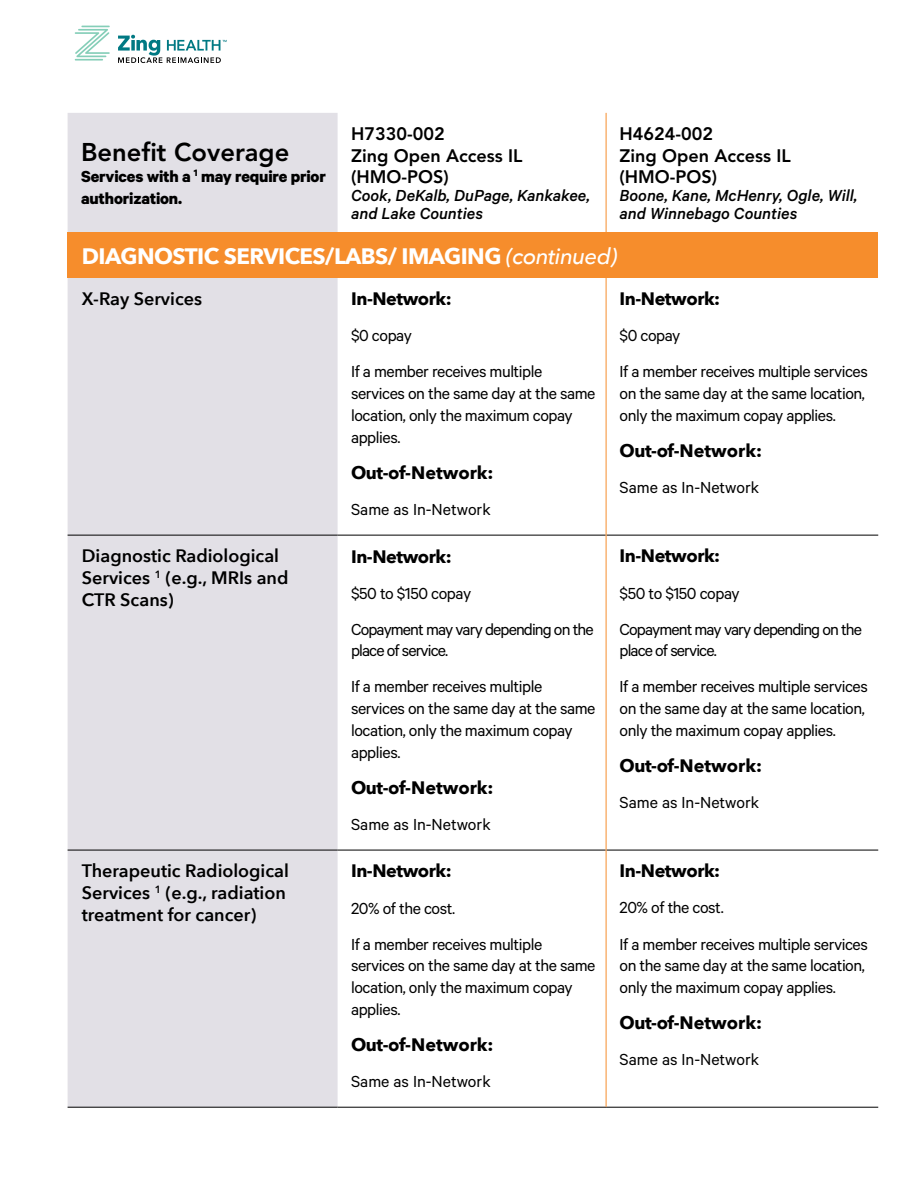
<style>
.page{position:relative;width:918px;height:1188px;background:#fff}
.page>*{position:absolute;margin:0;border:0;box-sizing:border-box;transform-origin:0 0}
.t1{font:800 25.5px "Avenir";color:#000}
.t2{font:700 22.35px "Avenir Next";letter-spacing:-.025em;color:#fff}
.t3{font:18px/21.8px "Calibre";letter-spacing:-.025em;color:#000}
.t4{font:600 18px/21.8px "Avenir Next";color:#000}
.t5{font:18px "Calibre";color:#000}
.t6{font:italic 500 18px/18px "Calibre";color:#000}
.t7{font:700 18px "Avenir Next";color:#000}
.t8{font:18px/36px "Calibre";letter-spacing:-.05em;color:#000}
.t9{font:800 18px/21.6px "Avenir";color:#000}
.t10{font:700 18px "Avenir Next";letter-spacing:-.025em;color:#000}
.t11{font:700 18px/21.8px "Calibre";letter-spacing:-.01em;color:#000}
.s1{font-weight:500;font-style:italic}
</style>
<div class="page">
<hr style="left:75px;top:59px;width:28px;height:2px;background:#85ceb8">
<svg style="left:75px;top:26px;width:35px;height:31px"></svg>
<svg style="left:118px;top:35px;width:109px;height:28px"></svg>
<div style="left:68px;top:113px;width:270px;height:994px;background:#e2e0e6"></div>
<div style="left:68px;top:233px;width:810px;height:45px;background:#f68d2c"></div>
<hr style="left:68px;top:535px;width:270px;height:1px;background:#000">
<hr style="left:68px;top:850px;width:270px;height:1px;background:#000">
<hr style="left:68px;top:1107px;width:270px;height:1px;background:#000">
<hr style="left:338px;top:535px;width:268px;height:1px;background:#000">
<hr style="left:338px;top:850px;width:268px;height:1px;background:#000">
<hr style="left:338px;top:1107px;width:268px;height:1px;background:#000">
<hr style="left:606px;top:535px;width:272px;height:1px;background:#000">
<hr style="left:606px;top:850px;width:272px;height:1px;background:#000">
<hr style="left:606px;top:1107px;width:272px;height:1px;background:#000">
<hr style="left:606px;top:278px;width:1px;height:257px;background:#f68d2c">
<hr style="left:606px;top:535px;width:1px;height:315px;background:#f68d2c">
<hr style="left:606px;top:850px;width:1px;height:257px;background:#f68d2c">
<hr style="left:606px;top:113px;width:1px;height:120px;background:#f68d2c">
<h1 class="t1" style="left:81px;top:137px;width:210px">Benefit Coverage</h1>
<p class="t11" style="left:81px;top:165px;width:246px">Services with a <sup>1</sup> may require prior authorization.</p>
<p class="t9" style="left:351px;top:123px;width:173px">H7330-002<br>Zing Open Access IL (HMO-POS)</p>
<p class="t6" style="left:351px;top:186px;width:240px">Cook, DeKalb, DuPage, Kankakee, and Lake Counties</p>
<p class="t9" style="left:620px;top:123px;width:173px">H4624-002<br>Zing Open Access IL (HMO-POS)</p>
<p class="t6" style="left:620px;top:186px;width:239px">Boone, Kane, McHenry, Ogle, Will, and Winnebago Counties</p>
<p class="t2" style="left:82px;top:237px;width:537px">DIAGNOSTIC SERVICES/LABS/ IMAGING <span class="s1">(continued)</span></p>
<p class="t4" style="left:82px;top:288px;width:122px">X-Ray Services</p>
<p class="t10" style="left:351px;top:284px;width:102px">In-Network:</p>
<p class="t3" style="left:351px;top:317px;width:193px;line-height:36px">$0 copay<br>If a member receives multiple</p>
<p class="t3" style="left:351px;top:382px;width:246px">services on the same day at the same location, only the maximum copay applies.</p>
<p class="t7" style="left:351px;top:457px;width:144px">Out-of-Network:</p>
<p class="t5" style="left:351px;top:499px;width:141px">Same as In-Network</p>
<p class="t10" style="left:620px;top:283px;width:102px">In-Network:</p>
<p class="t3" style="left:620px;top:317px;width:250px;line-height:36px">$0 copay<br>If a member receives multiple services</p>
<p class="t3" style="left:620px;top:382px;width:247px">on the same day at the same location, only the maximum copay applies.</p>
<p class="t7" style="left:620px;top:435px;width:144px">Out-of-Network:</p>
<p class="t5" style="left:620px;top:477px;width:141px">Same as In-Network</p>
<p class="t4" style="left:82px;top:545px;width:208px">Diagnostic Radiological<br>Services <sup>1</sup> (e.g., MRIs and<br>CTR Scans)</p>
<p class="t10" style="left:351px;top:541px;width:102px">In-Network:</p>
<p class="t8" style="left:351px;top:574px;width:244px">$50 to $150 copay<br>Copayment may vary depending on the</p>
<p class="t3" style="left:351px;top:632px;width:193px;line-height:36px">place of service.<br>If a member receives multiple</p>
<p class="t3" style="left:351px;top:697px;width:246px">services on the same day at the same location, only the maximum copay applies.</p>
<p class="t7" style="left:351px;top:772px;width:144px">Out-of-Network:</p>
<p class="t5" style="left:351px;top:814px;width:141px">Same as In-Network</p>
<p class="t4" style="left:82px;top:860px;width:209px">Therapeutic Radiological<br>Services <sup>1</sup> (e.g., radiation treatment for cancer)</p>
<p class="t10" style="left:351px;top:856px;width:102px">In-Network:</p>
<p class="t3" style="left:351px;top:889px;width:193px;line-height:36px">20% of the cost.<br>If a member receives multiple</p>
<p class="t3" style="left:351px;top:954px;width:246px">services on the same day at the same location, only the maximum copay applies.</p>
<p class="t7" style="left:351px;top:1029px;width:144px">Out-of-Network:</p>
<p class="t5" style="left:351px;top:1071px;width:141px">Same as In-Network</p>
<p class="t10" style="left:620px;top:541px;width:102px">In-Network:</p>
<p class="t8" style="left:620px;top:574px;width:244px">$50 to $150 copay<br>Copayment may vary depending on the</p>
<p class="t3" style="left:620px;top:632px;width:250px;line-height:36px">place of service.<br>If a member receives multiple services</p>
<p class="t3" style="left:620px;top:697px;width:247px">on the same day at the same location, only the maximum copay applies.</p>
<p class="t7" style="left:620px;top:750px;width:144px">Out-of-Network:</p>
<p class="t5" style="left:620px;top:792px;width:141px">Same as In-Network</p>
<p class="t10" style="left:620px;top:856px;width:102px">In-Network:</p>
<p class="t3" style="left:620px;top:889px;width:250px;line-height:36px">20% of the cost.<br>If a member receives multiple services</p>
<p class="t3" style="left:620px;top:954px;width:247px">on the same day at the same location, only the maximum copay applies.</p>
<p class="t7" style="left:620px;top:1007px;width:144px">Out-of-Network:</p>
<p class="t5" style="left:620px;top:1049px;width:141px">Same as In-Network</p>
</div>
